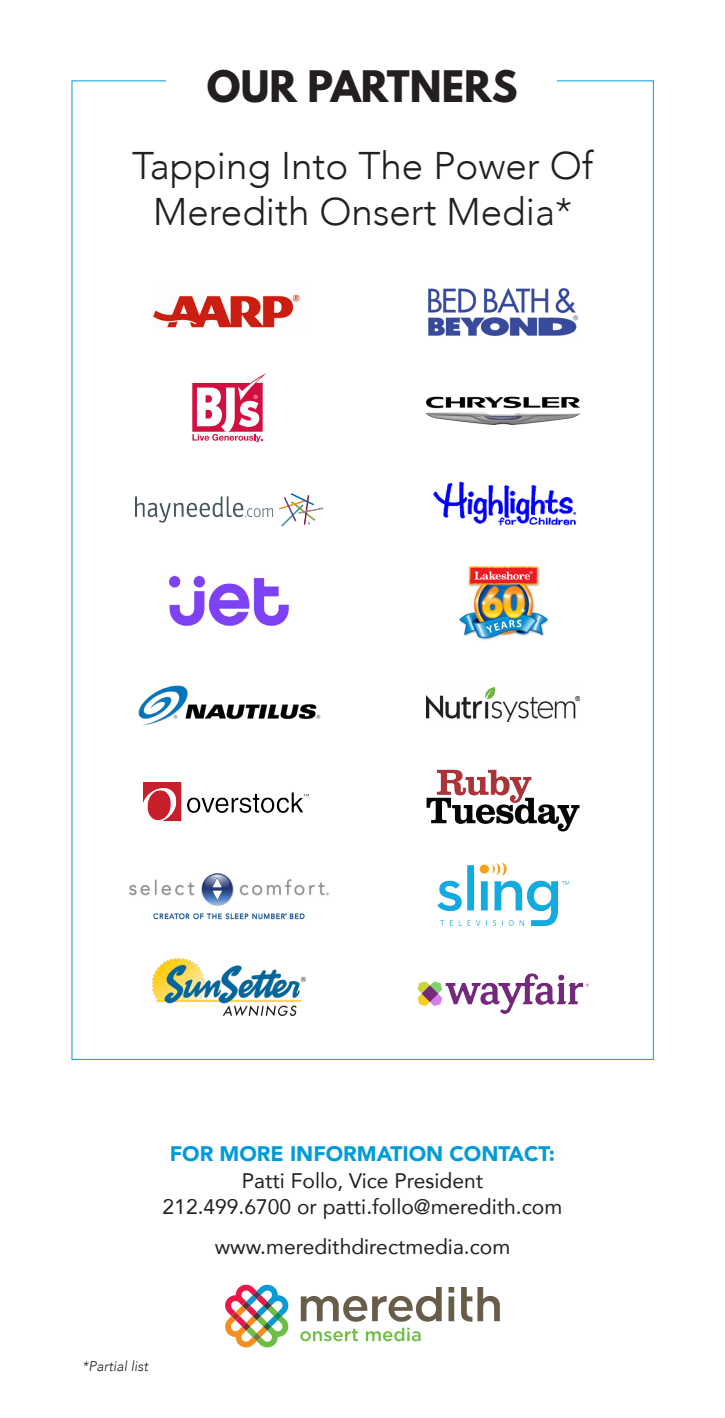
<style>
.page{position:relative;width:725px;height:1418px;background:#fff}
.page>*{position:absolute;margin:0;border:0;box-sizing:border-box;transform-origin:0 0}
.t1{font:300 38.5px "Avenir";color:#231f20}
.t2{font:700 38.5px "League Spartan";color:#231f20}
.t3{font:21px "Avenir";color:#231f20}
.t4{font:900 21px "Avenir";color:#019bd9}
.t5{font:italic 300 14px "Avenir";color:#231f20}
</style>
<div class="page">
<svg style="left:461px;top:1287px;width:39px;height:34px"></svg>
<svg style="left:448px;top:1287px;width:6px;height:34px"></svg>
<svg style="left:301px;top:1287px;width:140px;height:34px"></svg>
<svg style="left:225px;top:1284px;width:64px;height:64px"></svg>
<svg style="left:300px;top:1328px;width:58px;height:13px"></svg>
<svg style="left:366px;top:1327px;width:54px;height:14px"></svg>
<svg style="left:426px;top:770px;width:153px;height:61px"></svg>
<img style="left:426px;top:687px;width:153px;height:34px">
<img style="left:153px;top:958px;width:153px;height:57px">
<img style="left:129px;top:873px;width:200px;height:47px">
<img style="left:138px;top:685px;width:183px;height:41px">
<img style="left:437px;top:862px;width:131px;height:64px">
<img style="left:169px;top:575px;width:120px;height:51px">
<img style="left:144px;top:782px;width:165px;height:40px">
<img style="left:459px;top:565px;width:89px;height:75px">
<img style="left:433px;top:481px;width:143px;height:45px">
<img style="left:153px;top:294px;width:147px;height:34px">
<img style="left:135px;top:494px;width:188px;height:33px">
<img style="left:428px;top:287px;width:150px;height:50px">
<svg style="left:192px;top:373px;width:74px;height:69px"></svg>
<img style="left:426px;top:396px;width:153px;height:28px">
<img style="left:417px;top:973px;width:172px;height:41px">
<p class="t2" style="left:207px;top:56px;width:312px">OUR PARTNERS</p>
<p class="t1" style="left:132px;top:143px;width:462px">Tapping Into The Power Of</p>
<p class="t1" style="left:153px;top:189px;width:420px">Meredith Onsert Media*</p>
<p class="t4" style="left:170px;top:1136px;width:387px">FOR MORE INFORMATION CONTACT:</p>
<p class="t3" style="left:242px;top:1163px;width:243px">Patti Follo, Vice President</p>
<p class="t3" style="left:163px;top:1189px;width:401px">212.499.6700 or patti.follo@meredith.com</p>
<p class="t3" style="left:215px;top:1230px;width:297px">www.meredithdirectmedia.com</p>
<p class="t5" style="left:82px;top:1357px;width:67px">*Partial list</p>
</div>
